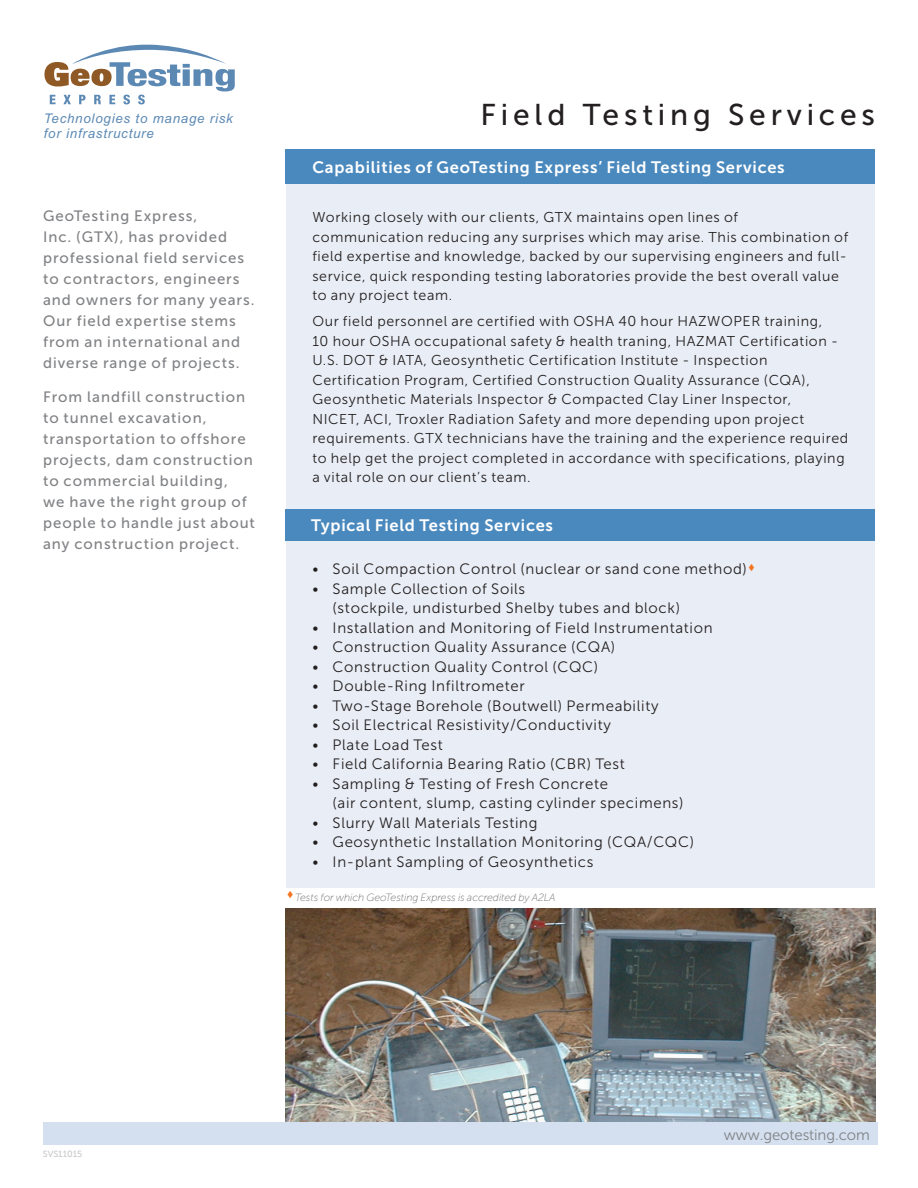
<style>
.page{position:relative;width:918px;height:1188px;background:#fff}
.page>*{position:absolute;margin:0;border:0;box-sizing:border-box;transform-origin:0 0}
.t1{font:30px "Museo Sans 500";letter-spacing:.16em;color:#231f20}
.t2{font:16.5px "Museo Sans 700";letter-spacing:.045em;color:#fff}
.t3{font:15px/19.5px "Museo Sans 300";letter-spacing:.045em;color:#231f20}
.t4{font:15px/21px "Museo Sans 500";letter-spacing:.065em;color:#808285}
.t5{font:15px "Museo Sans 300";letter-spacing:-.005em;color:#808285}
.t6{font:14.25px/19.5px "Museo Sans 300";letter-spacing:.045em;color:#231f20}
.t7{font:italic 13.35px/14.2px "Arial";letter-spacing:.06em;color:#5c89b4}
.t8{font:italic 10.5px "Museo Sans 100";letter-spacing:-.005em;color:#6c6d70}
.t9{font:9px "Museo Sans 500";color:#c7c8ca}
.s1{color:#f47521}
</style>
<div class="page">
<svg style="left:44px;top:45px;width:191px;height:59px"></svg>
<div style="left:286px;top:184px;width:588px;height:703px;background:#e9eef6"></div>
<div style="left:285px;top:149px;width:590px;height:35px;background:#4a89be"></div>
<div style="left:285px;top:509px;width:590px;height:31px;background:#4a89be"></div>
<img style="left:286px;top:908px;width:589px;height:214px">
<div style="left:43px;top:1122px;width:834px;height:23px;background:#d4e0ef"></div>
<p class="t7" style="left:44px;top:112px;width:191px">Technologies to manage risk for infrastructure</p>
<p class="t4" style="left:43px;top:205px;width:213px">GeoTesting Express,<br>Inc. (GTX), has provided professional field services to contractors, engineers and owners for many years.<br>Our field expertise stems from an international and diverse range of projects.</p>
<p class="t4" style="left:43px;top:387px;width:213px">From landfill construction to tunnel excavation, transportation to offshore projects, dam construction to commercial building,<br>we have the right group of people to handle just about any construction project.</p>
<h1 class="t1" style="left:480px;top:98px;width:396px">Field Testing Services</h1>
<p class="t2" style="left:312px;top:158px;width:474px">Capabilities of GeoTesting Express’ Field Testing Services</p>
<p class="t6" style="left:312px;top:207px;width:537px">Working closely with our clients, GTX maintains open lines of communication reducing any surprises which may arise. This combination of field expertise and knowledge, backed by our supervising engineers and full&shy;service, quick responding testing laboratories provide the best overall value to any project team.</p>
<p class="t6" style="left:312px;top:312px;width:537px">Our field personnel are certified with OSHA 40 hour HAZWOPER training,<br>10 hour OSHA occupational safety &amp; health traning, HAZMAT Certification - U.S. DOT &amp; IATA, Geosynthetic Certification Institute - Inspection Certification Program, Certified Construction Quality Assurance (CQA), Geosynthetic Materials Inspector &amp; Compacted Clay Liner Inspector,<br>NICET, ACI, Troxler Radiation Safety and more depending upon project requirements. GTX technicians have the training and the experience required to help get the project completed in accordance with specifications, playing a vital role on our client’s team.</p>
<p class="t2" style="left:311px;top:516px;width:243px">Typical Field Testing Services</p>
<p class="t3" style="left:312px;top:560px;width:445px">• Soil Compaction Control (nuclear or sand cone method)<span class="s1">▲</span></p>
<p class="t3" style="left:333px;top:579px;width:349px;text-indent:-20px">• Sample Collection of Soils<br>(stockpile, undisturbed Shelby tubes and block)</p>
<p class="t3" style="left:312px;top:618px;width:402px">• Installation and Monitoring of Field Instrumentation</p>
<p class="t3" style="left:312px;top:638px;width:304px">• Construction Quality Assurance (CQA)</p>
<p class="t3" style="left:312px;top:657px;width:287px">• Construction Quality Control (CQC)</p>
<p class="t3" style="left:312px;top:677px;width:214px">• Double-Ring Infiltrometer</p>
<p class="t3" style="left:312px;top:696px;width:348px">• Two-Stage Borehole (Boutwell) Permeability</p>
<p class="t3" style="left:312px;top:716px;width:300px">• Soil Electrical Resistivity/Conductivity</p>
<p class="t3" style="left:312px;top:735px;width:132px">• Plate Load Test</p>
<p class="t3" style="left:312px;top:755px;width:314px">• Field California Bearing Ratio (CBR) Test</p>
<p class="t3" style="left:333px;top:774px;width:353px;text-indent:-20px">• Sampling &amp; Testing of Fresh Concrete<br>(air content, slump, casting cylinder specimens)</p>
<p class="t3" style="left:312px;top:813px;width:227px">• Slurry Wall Materials Testing</p>
<p class="t3" style="left:312px;top:833px;width:383px">• Geosynthetic Installation Monitoring (CQA/CQC)</p>
<p class="t3" style="left:312px;top:852px;width:283px">• In-plant Sampling of Geosynthetics</p>
<p class="t8" style="left:286px;top:892px;width:271px"><span class="s1">▲</span>Tests for which GeoTesting Express is accredited by A2LA</p>
<p class="t9" style="left:43px;top:1149px;width:41px">SVS11015</p>
<p class="t5" style="left:724px;top:1126px;width:147px">www.geotesting.com</p>
</div>
